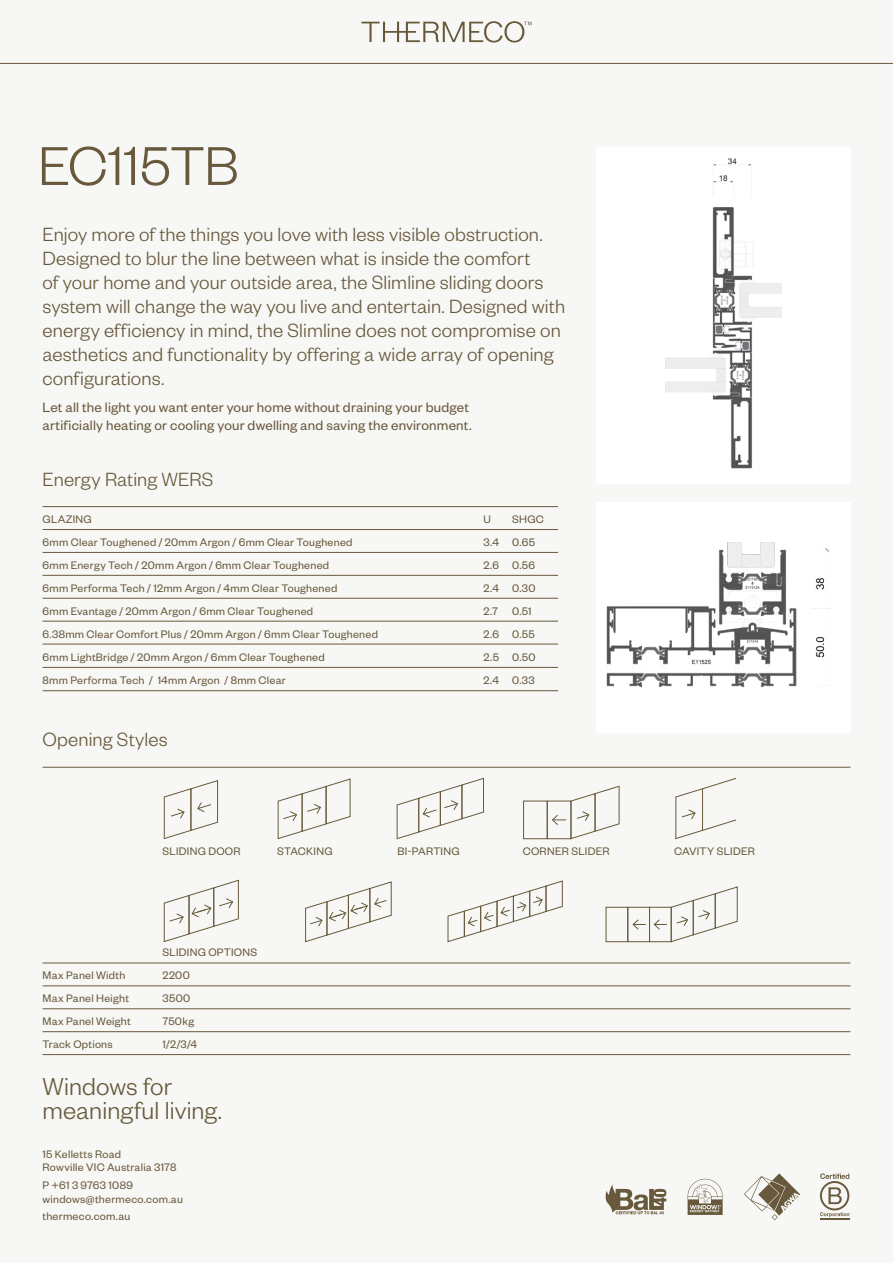
<style>
.page{position:relative;width:893px;height:1263px;background:#f7f8f5}
.page>*{position:absolute;margin:0;border:0;box-sizing:border-box;transform-origin:0 0}
.t1{font:300 60px "Founders Grotesk";letter-spacing:-.01em;color:#68593c}
.t2{font:300 27px/24px "Founders Grotesk";letter-spacing:.005em;color:#68593c}
.t3{font:300 21px/24px "Founders Grotesk";letter-spacing:.005em;color:#68593c}
.t4{font:15px/18px "Founders Grotesk";letter-spacing:.015em;color:#68593c}
.t5{font:12px/13.5px "Founders Grotesk";letter-spacing:.025em;color:#68593c}
</style>
<div class="page">
<svg style="left:361px;top:21px;width:171px;height:22px"></svg>
<hr style="left:0;top:63px;width:893px;height:1px;background:#68593c">
<hr style="left:820px;top:1218px;width:29px;height:2px;background:#68593c">
<svg style="left:820px;top:1173px;width:30px;height:44px"></svg>
<svg style="left:744px;top:1173px;width:56px;height:47px"></svg>
<svg style="left:606px;top:1184px;width:60px;height:30px"></svg>
<svg style="left:688px;top:1179px;width:35px;height:36px"></svg>
<div style="left:596px;top:503px;width:254px;height:230px;background:#fff"></div>
<img style="left:606px;top:543px;width:227px;height:145px">
<hr style="left:43px;top:506px;width:515px;height:1px;background:#68593c">
<hr style="left:43px;top:529px;width:515px;height:1px;background:#68593c">
<hr style="left:43px;top:552px;width:515px;height:1px;background:#68593c">
<hr style="left:43px;top:575px;width:515px;height:1px;background:#68593c">
<hr style="left:43px;top:598px;width:515px;height:1px;background:#68593c">
<hr style="left:43px;top:621px;width:515px;height:1px;background:#68593c">
<hr style="left:43px;top:644px;width:515px;height:1px;background:#68593c">
<hr style="left:43px;top:667px;width:515px;height:1px;background:#68593c">
<hr style="left:43px;top:690px;width:515px;height:1px;background:#68593c">
<div style="left:596px;top:147px;width:254px;height:337px;background:#fff"></div>
<img style="left:665px;top:158px;width:116px;height:311px">
<hr style="left:43px;top:767px;width:807px;height:1px;background:#68593c">
<hr style="left:43px;top:962px;width:807px;height:1px;background:#68593c">
<hr style="left:43px;top:985px;width:807px;height:1px;background:#68593c">
<hr style="left:43px;top:1008px;width:807px;height:1px;background:#68593c">
<hr style="left:43px;top:1031px;width:807px;height:1px;background:#68593c">
<hr style="left:43px;top:1054px;width:807px;height:1px;background:#68593c">
<div style="left:523px;top:801px;width:25px;height:38px;border:1px solid #68593c"></div>
<div style="left:547px;top:801px;width:24px;height:38px;border:1px solid #68593c"></div>
<svg style="left:551px;top:785px;width:69px;height:54px"></svg>
<svg style="left:675px;top:778px;width:62px;height:61px"></svg>
<svg style="left:277px;top:778px;width:74px;height:61px"></svg>
<svg style="left:396px;top:777px;width:88px;height:62px"></svg>
<svg style="left:305px;top:881px;width:87px;height:61px"></svg>
<svg style="left:163px;top:879px;width:76px;height:63px"></svg>
<div style="left:628px;top:907px;width:22px;height:35px;border:1px solid #68593c"></div>
<div style="left:649px;top:907px;width:22px;height:35px;border:1px solid #68593c"></div>
<svg style="left:632px;top:919px;width:14px;height:11px"></svg>
<div style="left:606px;top:907px;width:22px;height:35px;border:1px solid #68593c"></div>
<svg style="left:653px;top:886px;width:85px;height:56px"></svg>
<svg style="left:447px;top:880px;width:116px;height:62px"></svg>
<svg style="left:163px;top:780px;width:55px;height:59px"></svg>
<h1 class="t1" style="left:38px;top:130px;width:203px">EC115TB</h1>
<p class="t3" style="left:43px;top:221px;width:524px">Enjoy more of the things you love with less visible obstruction.<br>Designed to blur the line between what is inside the comfort<br>of your home and your outside area, the Slimline sliding doors system will change the way you live and entertain. Designed with energy efficiency in mind, the Slimline does not compromise on aesthetics and functionality by offering a wide array of opening configurations.</p>
<p class="t4" style="left:43px;top:397px;width:431px">Let all the light you want enter your home without draining your budget artificially heating or cooling your dwelling and saving the environment.</p>
<h3 class="t3" style="left:43px;top:466px;width:172px">Energy Rating WERS</h3>
<p class="t5" style="left:43px;top:512px;width:51px">GLAZING</p>
<p class="t5" style="left:484px;top:512px;width:9px">U</p>
<p class="t5" style="left:512px;top:512px;width:33px">SHGC</p>
<p class="t5" style="left:43px;top:535px;width:312px">6mm Clear Toughened / 20mm Argon / 6mm Clear Toughened</p>
<p class="t5" style="left:484px;top:535px;width:53px">3.4 0.65</p>
<p class="t5" style="left:43px;top:558px;width:288px">6mm Energy Tech / 20mm Argon / 6mm Clear Toughened</p>
<p class="t5" style="left:484px;top:558px;width:53px">2.6 0.56</p>
<p class="t5" style="left:43px;top:581px;width:296px">6mm Performa Tech / 12mm Argon / 4mm Clear Toughened</p>
<p class="t5" style="left:484px;top:581px;width:53px">2.4 0.30</p>
<p class="t5" style="left:43px;top:604px;width:272px">6mm Evantage / 20mm Argon / 6mm Clear Toughened</p>
<p class="t5" style="left:484px;top:604px;width:50px">2.7 0.51</p>
<p class="t5" style="left:43px;top:626px;width:337px">6.38mm Clear Comfort Plus / 20mm Argon / 6mm Clear Toughened</p>
<p class="t5" style="left:484px;top:626px;width:53px">2.6 0.55</p>
<p class="t5" style="left:43px;top:650px;width:284px">6mm LightBridge / 20mm Argon / 6mm Clear Toughened</p>
<p class="t5" style="left:484px;top:650px;width:53px">2.5 0.50</p>
<p class="t5" style="left:43px;top:673px;width:245px">8mm Performa Tech / 14mm Argon / 8mm Clear</p>
<p class="t5" style="left:484px;top:673px;width:53px">2.4 0.33</p>
<h3 class="t3" style="left:43px;top:726px;width:127px">Opening Styles</h3>
<p class="t5" style="left:163px;top:844px;width:80px">SLIDING DOOR</p>
<p class="t5" style="left:277px;top:844px;width:57px">STACKING</p>
<p class="t5" style="left:397px;top:844px;width:64px">BI-PARTING</p>
<p class="t5" style="left:523px;top:844px;width:88px">CORNER SLIDER</p>
<p class="t5" style="left:674px;top:844px;width:82px">CAVITY SLIDER</p>
<p class="t5" style="left:163px;top:945px;width:96px">SLIDING OPTIONS</p>
<p class="t5" style="left:43px;top:968px;width:84px">Max Panel Width</p>
<p class="t5" style="left:163px;top:968px;width:29px">2200</p>
<p class="t5" style="left:43px;top:991px;width:88px">Max Panel Height</p>
<p class="t5" style="left:163px;top:991px;width:29px">3500</p>
<p class="t5" style="left:43px;top:1014px;width:90px">Max Panel Weight</p>
<p class="t5" style="left:163px;top:1014px;width:33px">750kg</p>
<p class="t5" style="left:43px;top:1037px;width:72px">Track Options</p>
<p class="t5" style="left:163px;top:1037px;width:36px">1/2/3/4</p>
<h2 class="t2" style="left:43px;top:1073px;width:181px">Windows for meaningful living.</h2>
<p class="t5" style="left:43px;top:1147px;width:136px">15 Kelletts Road<br>Rowville VIC Australia 3178</p>
<p class="t5" style="left:43px;top:1178px;width:142px">P +61 3 9763 1089 windows@thermeco.com.au</p>
<p class="t5" style="left:43px;top:1209px;width:89px">thermeco.com.au</p>
</div>
